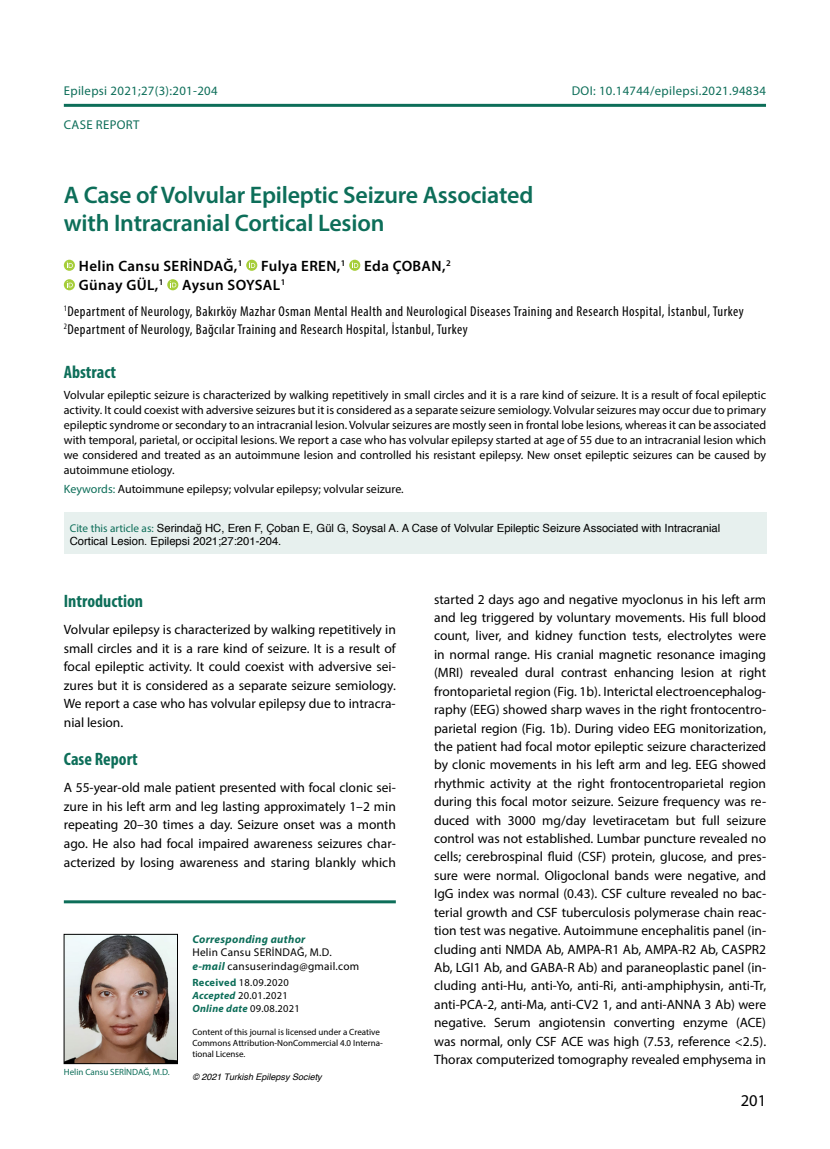
<style>
.page{position:relative;width:830px;height:1149px;background:#fff}
.page>*{position:absolute;margin:0;border:0;box-sizing:border-box;transform-origin:0 0}
.t1{font:600 24px/27px "Myriad Pro";letter-spacing:-.01em;color:#0d6e59}
.t2{font:700 condensed 18px "Myriad Pro";color:#0d6e59}
.t3{font:16.5px "Myriad Pro";color:#000}
.t4{font:600 15px/19.5px "Myriad Pro";letter-spacing:.025em;color:#000}
.t5{font:condensed 14.25px/18px "Myriad Pro";letter-spacing:.035em;color:#000}
.t6{font:13.5px/18.5px "Myriad Pro";color:#000;text-align:justify}
.t7{font:12.75px "Myriad Pro";letter-spacing:.025em;color:#0d6e59}
.t8{font:12px/15px "Myriad Pro";color:#000;text-align:justify}
.t9{font:11.25px/13.5px "Helvetica";color:#000}
.t10{font:11.25px/13.5px "Myriad Pro";letter-spacing:.025em;color:#000}
.t11{font:italic 700 11.25px "Myriad Pro";letter-spacing:.025em;color:#0d6e59}
.t12{font:10.5px/12.6px "Myriad Pro";letter-spacing:.025em;color:#000}
.t13{font:9px/10.8px "Myriad Pro";color:#000}
.t14{font:italic 9px "Helvetica";color:#000}
.t15{font:9px "Myriad Pro";color:#0d6e59}
.s1{color:#0d6e59}
.s2{font-family:"Myriad Pro";color:#0d6e59}
.s3{font-weight:700;font-style:italic;color:#0d6e59}
.s4{font-weight:700;color:#0d6e59}
</style>
<div class="page">
<svg style="left:64px;top:259px;width:11px;height:12px"></svg>
<svg style="left:67px;top:262px;width:6px;height:6px"></svg>
<svg style="left:246px;top:259px;width:11px;height:12px"></svg>
<svg style="left:249px;top:262px;width:6px;height:6px"></svg>
<svg style="left:349px;top:259px;width:11px;height:12px"></svg>
<svg style="left:352px;top:262px;width:6px;height:6px"></svg>
<svg style="left:64px;top:279px;width:11px;height:11px"></svg>
<svg style="left:67px;top:281px;width:6px;height:6px"></svg>
<svg style="left:167px;top:279px;width:11px;height:11px"></svg>
<svg style="left:170px;top:281px;width:6px;height:6px"></svg>
<img style="left:66px;top:935px;width:110px;height:126px">
<div style="left:64px;top:933px;width:114px;height:130px;border:1px solid #000"></div>
<hr style="left:64px;top:900px;width:331px;height:3px;background:#0d6e59">
<hr style="left:64px;top:104px;width:701px;height:3px;background:#0d6e59">
<div style="left:64px;top:511px;width:701px;height:42px;background:#e7f0ee"></div>
<p class="t7" style="left:64px;top:82px;width:155px">Epilepsi 2021;27(3):201-204</p>
<p class="t7" style="left:571px;top:82px;width:196px">DOI: 10.14744/epilepsi.2021.94834</p>
<p class="t7" style="left:64px;top:116px;width:77px">CASE REPORT</p>
<h1 class="t1" style="left:64px;top:181px;width:470px">A Case of Volvular Epileptic Seizure Associated with Intracranial Cortical Lesion</h1>
<p class="t4" style="left:79px;top:255px;width:373px">Helin Cansu SERİNDAĞ,<sup>1</sup> Fulya EREN,<sup>1</sup> Eda ÇOBAN,<sup>2<br></sup>Günay GÜL,<sup>1</sup> Aysun SOYSAL<sup>1</sup></p>
<p class="t5" style="left:64px;top:301px;width:681px"><sup>1</sup>Department of Neurology, Bakırköy Mazhar Osman Mental Health and Neurological Diseases Training and Research Hospital, İstanbul, Turkey<br><sup>2</sup>Department of Neurology, Bağcılar Training and Research Hospital, İstanbul, Turkey</p>
<h2 class="t2" style="left:64px;top:360px;width:54px">Abstract</h2>
<p class="t8" style="left:64px;top:387px;width:703px">Volvular epileptic seizure is characterized by walking repetitively in small circles and it is a rare kind of seizure. It is a result of focal epileptic activity. It could coexist with adversive seizures but it is considered as a separate seizure semiology. Volvular seizures may occur due to primary epileptic syndrome or secondary to an intracranial lesion. Volvular seizures are mostly seen in frontal lobe lesions, whereas it can be associated with temporal, parietal, or occipital lesions. We report a case who has volvular epilepsy started at age of 55 due to an intracranial lesion which we considered and treated as an autoimmune lesion and controlled his resistant epilepsy. New onset epileptic seizures can be caused by autoimmune etiology.</p>
<p class="t8" style="left:64px;top:481px;width:341px"><span class="s1">Keywords:</span> Autoimmune epilepsy; volvular epilepsy; volvular seizure.</p>
<p class="t9" style="left:70px;top:521px;width:651px"><span class="s2">Cite this article as:</span> Serindağ HC, Eren F, Çoban E, Gül G, Soysal A. A Case of Volvular Epileptic Seizure Associated with Intracranial<br>Cortical Lesion. Epilepsi 2021;27:201-204.</p>
<h2 class="t2" style="left:64px;top:589px;width:81px">Introduction</h2>
<p class="t6" style="left:64px;top:620px;width:333px">Volvular epilepsy is characterized by walking repetitively in small circles and it is a rare kind of seizure. It is a result of focal epileptic activity. It could coexist with adversive sei&shy;zures but it is considered as a separate seizure semiology.<br>We report a case who has volvular epilepsy due to intracra&shy;nial lesion.</p>
<h2 class="t2" style="left:64px;top:747px;width:75px">Case Report</h2>
<p class="t6" style="left:64px;top:778px;width:333px">A 55-year-old male patient presented with focal clonic sei&shy;zure in his left arm and leg lasting approximately 1–2 min repeating 20–30 times a day. Seizure onset was a month ago. He also had focal impaired awareness seizures char&shy;acterized by losing awareness and staring blankly which</p>
<p class="t15" style="left:64px;top:1066px;width:107px">Helin Cansu SERİNDAĞ, M.D.</p>
<p class="t11" style="left:192px;top:931px;width:114px">Corresponding author</p>
<p class="t10" style="left:192px;top:945px;width:168px">Helin Cansu SERİNDAĞ, M.D. <span class="s3">e-mail</span> cansuserindag@gmail.com</p>
<p class="t12" style="left:192px;top:976px;width:109px"><span class="s4">Received</span> 18.09.2020<br><span class="s3">Accepted</span> 20.01.2021<br><span class="s3">Online date</span> 09.08.2021</p>
<p class="t13" style="left:192px;top:1026px;width:192px">Content of this journal is licensed under a Creative<br>Commons Attribution-NonCommercial 4.0 Interna&shy;tional License.</p>
<p class="t14" style="left:192px;top:1069px;width:131px">© 2021 Turkish Epilepsy Society</p>
<p class="t6" style="left:434px;top:589px;width:333px">started 2 days ago and negative myoclonus in his left arm and leg triggered by voluntary movements. His full blood count, liver, and kidney function tests, electrolytes were in normal range. His cranial magnetic resonance imaging (MRI) revealed dural contrast enhancing lesion at right frontoparietal region (Fig. 1b). Interictal electroencephalog&shy;raphy (EEG) showed sharp waves in the right frontocentro&shy;parietal region (Fig. 1b). During video EEG monitorization, the patient had focal motor epileptic seizure characterized by clonic movements in his left arm and leg. EEG showed rhythmic activity at the right frontocentroparietal region during this focal motor seizure. Seizure frequency was re&shy;duced with 3000 mg/day levetiracetam but full seizure control was not established. Lumbar puncture revealed no cells; cerebrospinal fluid (CSF) protein, glucose, and pres&shy;sure were normal. Oligoclonal bands were negative, and IgG index was normal (0.43). CSF culture revealed no bac&shy;terial growth and CSF tuberculosis polymerase chain reac&shy;tion test was negative. Autoimmune encephalitis panel (in&shy;cluding anti NMDA Ab, AMPA-R1 Ab, AMPA-R2 Ab, CASPR2<br>Ab, LGI1 Ab, and GABA-R Ab) and paraneoplastic panel (in&shy;cluding anti-Hu, anti-Yo, anti-Ri, anti-amphiphysin, anti-Tr, anti-PCA-2, anti-Ma, anti-CV2 1, and anti-ANNA 3 Ab) were negative. Serum angiotensin converting enzyme (ACE) was normal, only CSF ACE was high (7.53, reference &lt;2.5).<br>Thorax computerized tomography revealed emphysema in</p>
<p class="t3" style="left:740px;top:1090px;width:27px">201</p>
</div>
